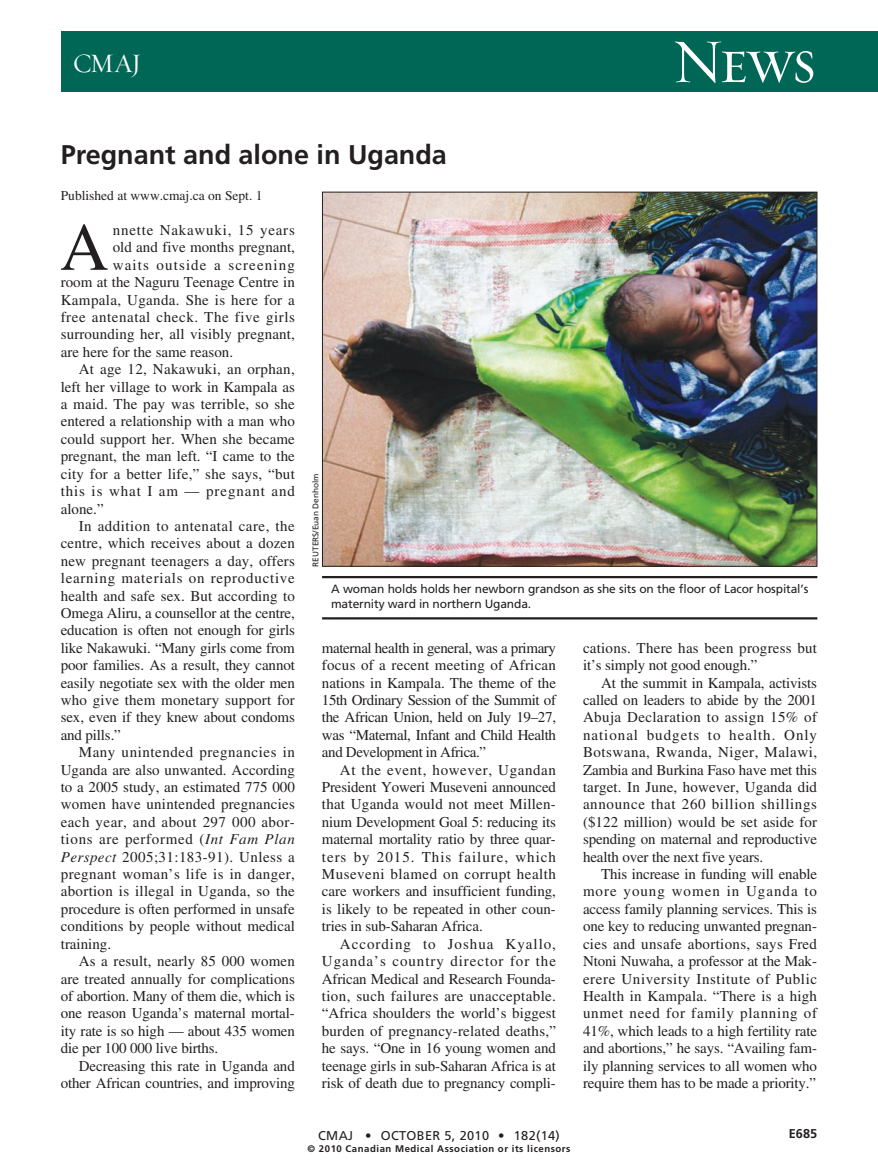
<style>
.page{position:relative;width:878px;height:1175px;background:#fff}
.page>*{position:absolute;margin:0;border:0;box-sizing:border-box;transform-origin:0 0}
.t1{font:67.5px "Times";color:#231f20}
.t2{font:63px "Requiem Display HTF Small Caps";color:#fff}
.t3{font:700 27px "Frutiger";color:#231f20}
.t4{font:27px "Requiem Display HTF Roman";color:#fff}
.t5{font:15px/17.4px "Times";color:#231f20;text-align:justify}
.t6{font:15px "Times";letter-spacing:.02em;color:#231f20}
.t7{font:15px "Times";letter-spacing:.03em;color:#231f20}
.t8{font:15px "Times";letter-spacing:.035em;color:#231f20}
.t9{font:15px "Times";letter-spacing:.05em;color:#231f20}
.t10{font:15px "Times";letter-spacing:.025em;color:#231f20}
.t11{font:15px "Times";letter-spacing:.045em;color:#231f20}
.t12{font:15px "Times";letter-spacing:.06em;color:#231f20}
.t13{font:15px "Times";letter-spacing:.075em;color:#231f20}
.t14{font:13.5px "Times";color:#231f20}
.t15{font:12.75px "Frutiger";letter-spacing:.025em;color:#231f20}
.t16{font:700 12.75px "Frutiger";color:#231f20}
.t17{font:12px/15px "Frutiger";letter-spacing:-.01em;color:#231f20}
.t18{font:700 9.6px "Frutiger";letter-spacing:.055em;color:#231f20}
.t19{font:8.25px "Frutiger";color:#231f20}
.s1{font-style:italic}
</style>
<div class="page">
<div style="left:61px;top:32px;width:817px;height:60px;background:#006756"></div>
<img style="left:324px;top:194px;width:491px;height:370px">
<hr style="left:322px;top:576px;width:495px;height:2px;background:#231f20">
<hr style="left:322px;top:617px;width:495px;height:2px;background:#231f20">
<h3 class="t4" style="left:73px;top:47px;width:70px">CMAJ</h3>
<h3 class="t3" style="left:61px;top:144px;width:387px">Pregnant and alone in Uganda</h3>
<p class="t14" style="left:61px;top:191px;width:203px">Published at www.cmaj.ca on Sept. 1</p>
<h2 class="t2" style="left:671px;top:23px;width:146px">News</h2>
<h1 class="t1" style="left:60px;top:224px;width:50px">A</h1>
<p class="t9" style="left:113px;top:225px;width:184px">nnette Nakawuki, 15 years</p>
<p class="t5" style="left:113px;top:240px;width:184px">old and five months pregnant,</p>
<p class="t13" style="left:113px;top:259px;width:184px">waits outside a screening</p>
<p class="t5" style="left:61px;top:275px;width:235px">room at the Naguru Teenage Centre in</p>
<p class="t10" style="left:61px;top:294px;width:236px">Kampala, Uganda. She is here for a</p>
<p class="t8" style="left:61px;top:312px;width:236px">free antenatal check. The five girls</p>
<p class="t5" style="left:61px;top:327px;width:235px">surrounding her, all visibly pregnant,</p>
<p class="t5" style="left:61px;top:345px;width:174px">are here for the same reason.</p>
<p class="t6" style="left:79px;top:364px;width:217px">At age 12, Nakawuki, an orphan,</p>
<p class="t5" style="left:61px;top:379px;width:236px">left her village to work in Kampala as</p>
<p class="t5" style="left:61px;top:397px;width:235px">a maid. The pay was terrible, so she</p>
<p class="t5" style="left:61px;top:414px;width:235px">entered a relationship with a man who</p>
<p class="t5" style="left:61px;top:432px;width:235px">could support her. When she became</p>
<p class="t5" style="left:61px;top:449px;width:235px">pregnant, the man left. “I came to the</p>
<p class="t6" style="left:61px;top:468px;width:236px">city for a better life,” she says, “but</p>
<p class="t12" style="left:61px;top:486px;width:235px">this is what I am — pregnant and</p>
<p class="t5" style="left:61px;top:501px;width:44px">alone.”</p>
<p class="t8" style="left:79px;top:520px;width:217px">In addition to antenatal care, the</p>
<p class="t5" style="left:61px;top:536px;width:236px">centre, which receives about a dozen</p>
<p class="t5" style="left:61px;top:553px;width:236px">new pregnant teenagers a day, offers</p>
<p class="t9" style="left:61px;top:573px;width:236px">learning materials on reproductive</p>
<p class="t5" style="left:61px;top:588px;width:236px">health and safe sex. But according to</p>
<p class="t5" style="left:61px;top:606px;width:236px">Omega Aliru, a counsellor at the centre,</p>
<p class="t5" style="left:61px;top:623px;width:236px">education is often not enough for girls</p>
<p class="t5" style="left:61px;top:640px;width:236px">like Nakawuki. “Many girls come from</p>
<p class="t5" style="left:61px;top:658px;width:236px">poor families. As a result, they cannot</p>
<p class="t5" style="left:61px;top:675px;width:236px">easily negotiate sex with the older men</p>
<p class="t5" style="left:61px;top:693px;width:236px">who give them monetary support for</p>
<p class="t5" style="left:61px;top:710px;width:236px">sex, even if they knew about condoms</p>
<p class="t5" style="left:61px;top:727px;width:62px">and pills.”</p>
<p class="t8" style="left:79px;top:747px;width:218px">Many unintended pregnancies in</p>
<p class="t5" style="left:61px;top:762px;width:236px">Uganda are also unwanted. According</p>
<p class="t5" style="left:61px;top:780px;width:236px">to a 2005 study, an estimated 775 000</p>
<p class="t5" style="left:61px;top:797px;width:236px">women have unintended pregnancies</p>
<p class="t7" style="left:61px;top:816px;width:236px">each year, and about 297 000 abor-</p>
<p class="t11" style="left:61px;top:834px;width:236px">tions are performed (<span class="s1">Int Fam Plan</span></p>
<p class="t7" style="left:61px;top:851px;width:236px"><span class="s1">Perspect</span> 2005;31:183-91). Unless a</p>
<p class="t7" style="left:61px;top:868px;width:235px">pregnant woman’s life is in danger,</p>
<p class="t6" style="left:61px;top:886px;width:236px">abortion is illegal in Uganda, so the</p>
<p class="t5" style="left:61px;top:901px;width:235px">procedure is often performed in unsafe</p>
<p class="t5" style="left:61px;top:919px;width:236px">conditions by people without medical</p>
<p class="t5" style="left:61px;top:936px;width:52px">training.</p>
<p class="t5" style="left:79px;top:954px;width:217px">As a result, nearly 85 000 women</p>
<p class="t5" style="left:61px;top:971px;width:236px">are treated annually for complications</p>
<p class="t5" style="left:61px;top:988px;width:235px">of abortion. Many of them die, which is</p>
<p class="t5" style="left:61px;top:1006px;width:235px">one reason Uganda’s maternal mortal-</p>
<p class="t5" style="left:61px;top:1023px;width:235px">ity rate is so high — about 435 women</p>
<p class="t5" style="left:61px;top:1041px;width:159px">die per 100 000 live births.</p>
<p class="t5" style="left:79px;top:1058px;width:217px">Decreasing this rate in Uganda and</p>
<p class="t5" style="left:61px;top:1075px;width:236px">other African countries, and improving</p>
<p class="t19" style="left:312px;top:566px;width:94px;rotate:-90deg">REUTERS/Euan Denholm</p>
<p class="t17" style="left:331px;top:582px;width:479px">A woman holds holds her newborn grandson as she sits on the floor of Lacor hospital’s maternity ward in northern Uganda.</p>
<p class="t5" style="left:322px;top:640px;width:236px">maternal health in general, was a primary focus of a recent meeting of African nations in Kampala. The theme of the 15th Ordinary Session of the Summit of the African Union, held on July 19–27, was “Maternal, Infant and Child Health and Development in Africa.”</p>
<p class="t5" style="left:322px;top:762px;width:236px;text-indent:18px">At the event, however, Ugandan President Yoweri Museveni announced that Uganda would not meet Millen&shy;nium Development Goal 5: reducing its maternal mortality ratio by three quar&shy;ters by 2015. This failure, which Museveni blamed on corrupt health care workers and insufficient funding, is likely to be repeated in other coun&shy;tries in sub-Saharan Africa.</p>
<p class="t5" style="left:322px;top:936px;width:236px;text-indent:18px">According to Joshua Kyallo, Uganda’s country director for the African Medical and Research Founda&shy;tion, such failures are unacceptable. “Africa shoulders the world’s biggest burden of pregnancy-related deaths,” he says. “One in 16 young women and teenage girls in sub-Saharan Africa is at risk of death due to pregnancy compli-</p>
<p class="t5" style="left:583px;top:640px;width:236px">cations. There has been progress but it’s simply not good enough.”</p>
<p class="t5" style="left:583px;top:675px;width:236px;text-indent:18px">At the summit in Kampala, activists called on leaders to abide by the 2001<br>Abuja Declaration to assign 15% of national budgets to health. Only Botswana, Rwanda, Niger, Malawi, Zambia and Burkina Faso have met this target. In June, however, Uganda did announce that 260 billion shillings ($122 million) would be set aside for spending on maternal and reproductive health over the next five years.</p>
<p class="t5" style="left:583px;top:867px;width:236px;text-indent:18px">This increase in funding will enable more young women in Uganda to access family planning services. This is one key to reducing unwanted pregnan&shy;cies and unsafe abortions, says Fred Ntoni Nuwaha, a professor at the Mak&shy;erere University Institute of Public Health in Kampala. “There is a high unmet need for family planning of 41%, which leads to a high fertility rate and abortions,” he says. “Availing fam&shy;ily planning services to all women who require them has to be made a priority.”</p>
<p class="t15" style="left:318px;top:1130px;width:243px">CMAJ • OCTOBER 5, 2010 • 182(14)</p>
<p class="t18" style="left:307px;top:1145px;width:264px">© 2010 Canadian Medical Association or its licensors</p>
<p class="t16" style="left:788px;top:1128px;width:30px">E685</p>
</div>
